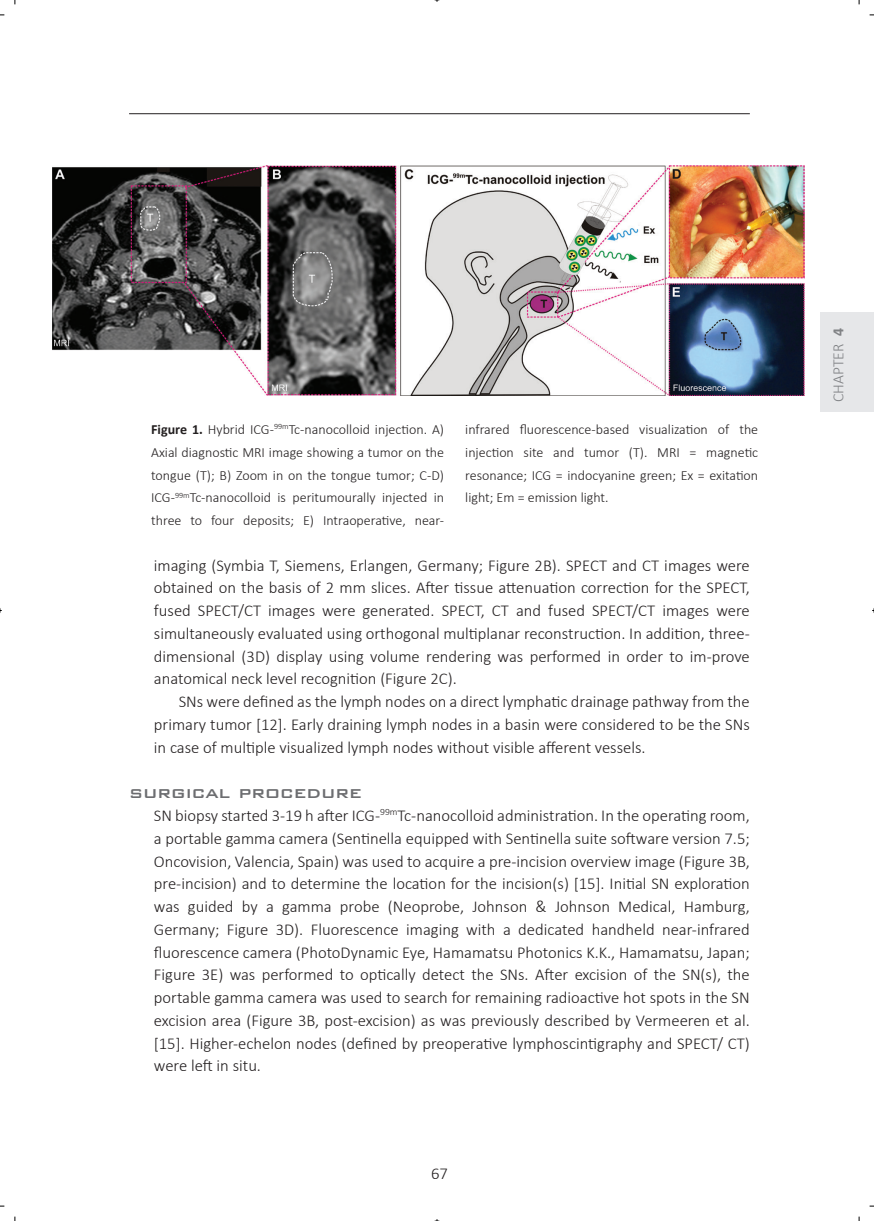
<style>
.page{position:relative;width:874px;height:1221px;background:#fff}
.page>*{position:absolute;margin:0;border:0;box-sizing:border-box;transform-origin:0 0}
.t1{font:500 21px "Bank Gothic BT";color:#6c6d70}
.t2{font:300 16.62px/22.8px "Calibri";color:#231f20;text-align:justify}
.t3{font:300 15.75px "Calibri";color:#808285}
.t4{font:300 14px/22.8px "Calibri";color:#231f20;text-align:justify}
.s1{font-weight:700}
</style>
<div class="page">
<hr style="left:129px;top:113px;width:620px;height:1px;background:#231f20">
<div style="left:819px;top:313px;width:54px;height:99px;background:#e6e7e9"></div>
<img style="left:52px;top:165px;width:751px;height:230px">
<p class="t4" style="left:151px;top:417px;width:294px"><span class="s1">Figure 1.</span> Hybrid ICG-<sup>99m</sup>Tc-nanocolloid injection. A)<br>Axial diagnostic MRI image showing a tumor on the tongue (T); B) Zoom in on the tongue tumor; C-D)<br>ICG-<sup>99m</sup>Tc-nanocolloid is peritumourally injected in three to four deposits; E) Intraoperative, near-</p>
<p class="t4" style="left:465px;top:417px;width:294px">infrared fluorescence-based visualization of the injection site and tumor (T). MRI = magnetic resonance; ICG = indocyanine green; Ex = exitation light; Em = emission light.</p>
<p class="t2" style="left:154px;top:553px;width:597px">imaging (Symbia T, Siemens, Erlangen, Germany; Figure 2B). SPECT and CT images were obtained on the basis of 2 mm slices. After tissue attenuation correction for the SPECT, fused SPECT/CT images were generated. SPECT, CT and fused SPECT/CT images were simultaneously evaluated using orthogonal multiplanar reconstruction. In addition, three&shy;dimensional (3D) display using volume rendering was performed in order to im-prove anatomical neck level recognition (Figure 2C).</p>
<p class="t2" style="left:154px;top:689px;width:597px;text-indent:25px">SNs were defined as the lymph nodes on a direct lymphatic drainage pathway from the primary tumor [12]. Early draining lymph nodes in a basin were considered to be the SNs in case of multiple visualized lymph nodes without visible afferent vessels.</p>
<p class="t1" style="left:129px;top:781px;width:234px">surgical procedure</p>
<p class="t2" style="left:154px;top:803px;width:597px">SN biopsy started 3-19 h after ICG-<sup>99m</sup>Tc-nanocolloid administration. In the operating room, a portable gamma camera (Sentinella equipped with Sentinella suite software version 7.5; Oncovision, Valencia, Spain) was used to acquire a pre-incision overview image (Figure 3B, pre-incision) and to determine the location for the incision(s) [15]. Initial SN exploration was guided by a gamma probe (Neoprobe, Johnson &amp; Johnson Medical, Hamburg, Germany; Figure 3D). Fluorescence imaging with a dedicated handheld near-infrared fluorescence camera (PhotoDynamic Eye, Hamamatsu Photonics K.K., Hamamatsu, Japan; Figure 3E) was performed to optically detect the SNs. After excision of the SN(s), the portable gamma camera was used to search for remaining radioactive hot spots in the SN excision area (Figure 3B, post-excision) as was previously described by Vermeeren et al. [15]. Higher-echelon nodes (defined by preoperative lymphoscintigraphy and SPECT/ CT) were left in situ.</p>
<p class="t2" style="left:431px;top:1161px;width:18px">67</p>
<p class="t3" style="left:828px;top:402px;width:75px;rotate:-90deg">CHAPTER <span class="s1">4</span></p>
</div>
